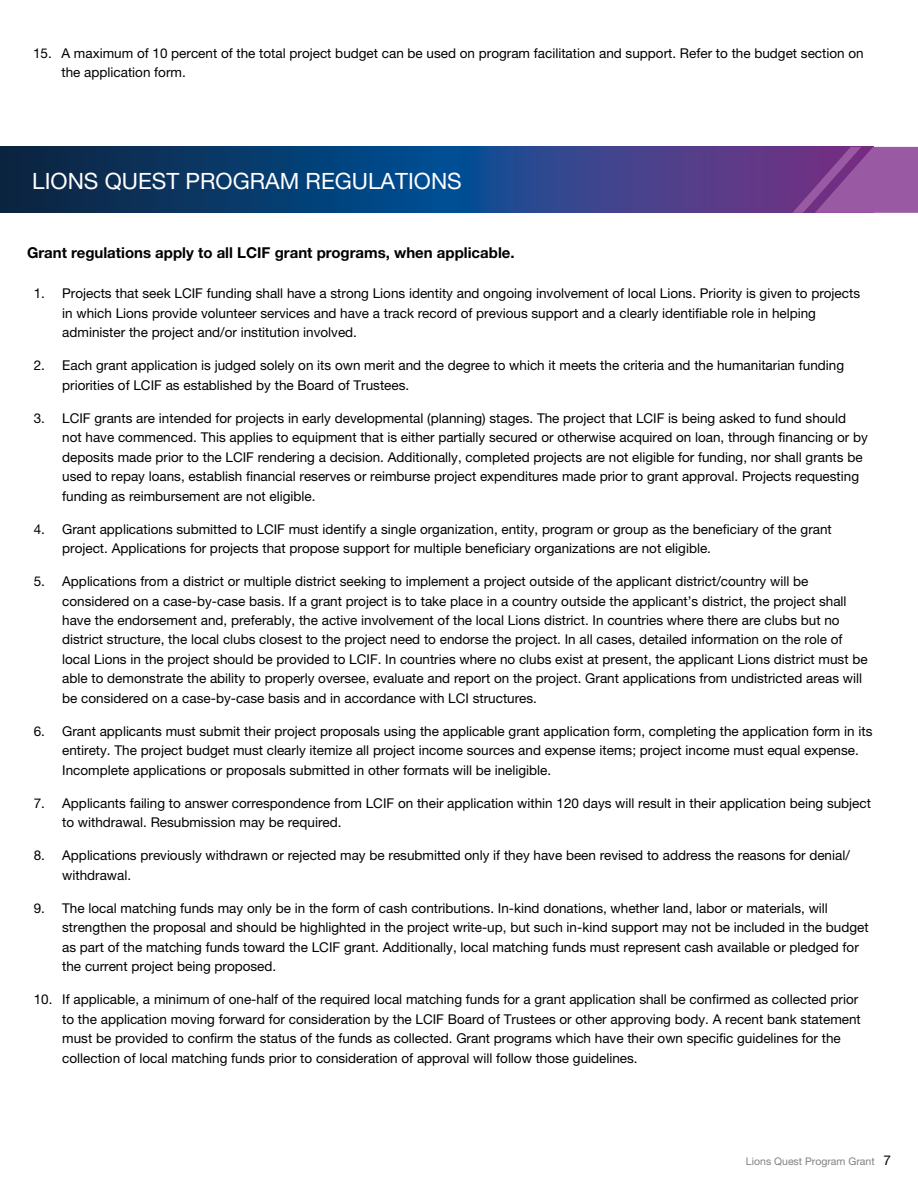
<style>
.page{position:relative;width:918px;height:1188px;background:#fff}
.page>*{position:absolute;margin:0;border:0;box-sizing:border-box;transform-origin:0 0}
.t1{font:22.5px "Helvetica Neue LT Std";color:#fff}
.t2{font:700 15px "Helvetica Neue LT Std";color:#000}
.t3{font:13.5px/19.5px "Helvetica Neue LT Std";color:#000}
.t4{font:10.5px "Helvetica Neue LT Std";color:#808285}
.s1{font-size:13.5px;color:#000}
</style>
<div class="page">
<svg style="left:0;top:147px;width:792px;height:66px;background:#1e3d78"></svg>
<svg style="left:792px;top:147px;width:126px;height:66px;background:#8b4c98"></svg>
<p class="t3" style="left:61px;top:43px;width:804px;text-indent:-28px">15. A maximum of 10 percent of the total project budget can be used on program facilitation and support. Refer to the budget section on the application form.</p>
<h1 class="t1" style="left:32px;top:168px;width:431px">LIONS QUEST PROGRAM REGULATIONS</h1>
<p class="t2" style="left:27px;top:243px;width:489px">Grant regulations apply to all LCIF grant programs, when applicable.</p>
<p class="t3" style="left:62px;top:283px;width:799px;text-indent:-28px">1. Projects that seek LCIF funding shall have a strong Lions identity and ongoing involvement of local Lions. Priority is given to projects in which Lions provide volunteer services and have a track record of previous support and a clearly identifiable role in helping administer the project and/or institution involved.</p>
<p class="t3" style="left:62px;top:355px;width:783px;text-indent:-28px">2. Each grant application is judged solely on its own merit and the degree to which it meets the criteria and the humanitarian funding priorities of LCIF as established by the Board of Trustees.</p>
<p class="t3" style="left:62px;top:408px;width:807px;text-indent:-28px">3. LCIF grants are intended for projects in early developmental (planning) stages. The project that LCIF is being asked to fund should not have commenced. This applies to equipment that is either partially secured or otherwise acquired on loan, through financing or by deposits made prior to the LCIF rendering a decision. Additionally, completed projects are not eligible for funding, nor shall grants be used to repay loans, establish financial reserves or reimburse project expenditures made prior to grant approval. Projects requesting funding as reimbursement are not eligible.</p>
<p class="t3" style="left:62px;top:519px;width:771px;text-indent:-28px">4. Grant applications submitted to LCIF must identify a single organization, entity, program or group as the beneficiary of the grant project. Applications for projects that propose support for multiple beneficiary organizations are not eligible.</p>
<p class="t3" style="left:62px;top:571px;width:807px;text-indent:-28px">5. Applications from a district or multiple district seeking to implement a project outside of the applicant district/country will be considered on a case-by-case basis. If a grant project is to take place in a country outside the applicant’s district, the project shall have the endorsement and, preferably, the active involvement of the local Lions district. In countries where there are clubs but no district structure, the local clubs closest to the project need to endorse the project. In all cases, detailed information on the role of local Lions in the project should be provided to LCIF. In countries where no clubs exist at present, the applicant Lions district must be able to demonstrate the ability to properly oversee, evaluate and report on the project. Grant applications from undistricted areas will be considered on a case-by-case basis and in accordance with LCI structures.</p>
<p class="t3" style="left:62px;top:721px;width:812px;text-indent:-28px">6. Grant applicants must submit their project proposals using the applicable grant application form, completing the application form in its entirety. The project budget must clearly itemize all project income sources and expense items; project income must equal expense.<br>Incomplete applications or proposals submitted in other formats will be ineligible.</p>
<p class="t3" style="left:62px;top:793px;width:810px;text-indent:-28px">7. Applicants failing to answer correspondence from LCIF on their application within 120 days will result in their application being subject to withdrawal. Resubmission may be required.</p>
<p class="t3" style="left:62px;top:846px;width:789px;text-indent:-28px">8. Applications previously withdrawn or rejected may be resubmitted only if they have been revised to address the reasons for denial/ withdrawal.</p>
<p class="t3" style="left:62px;top:898px;width:808px;text-indent:-28px">9. The local matching funds may only be in the form of cash contributions. In-kind donations, whether land, labor or materials, will strengthen the proposal and should be highlighted in the project write-up, but such in-kind support may not be included in the budget as part of the matching funds toward the LCIF grant. Additionally, local matching funds must represent cash available or pledged for the current project being proposed.</p>
<p class="t3" style="left:62px;top:990px;width:800px;text-indent:-28px">10. If applicable, a minimum of one-half of the required local matching funds for a grant application shall be confirmed as collected prior to the application moving forward for consideration by the LCIF Board of Trustees or other approving body. A recent bank statement must be provided to confirm the status of the funds as collected. Grant programs which have their own specific guidelines for the collection of local matching funds prior to consideration of approval will follow those guidelines.</p>
<p class="t4" style="left:746px;top:1155px;width:147px">Lions Quest Program Grant <span class="s1">7</span></p>
</div>
